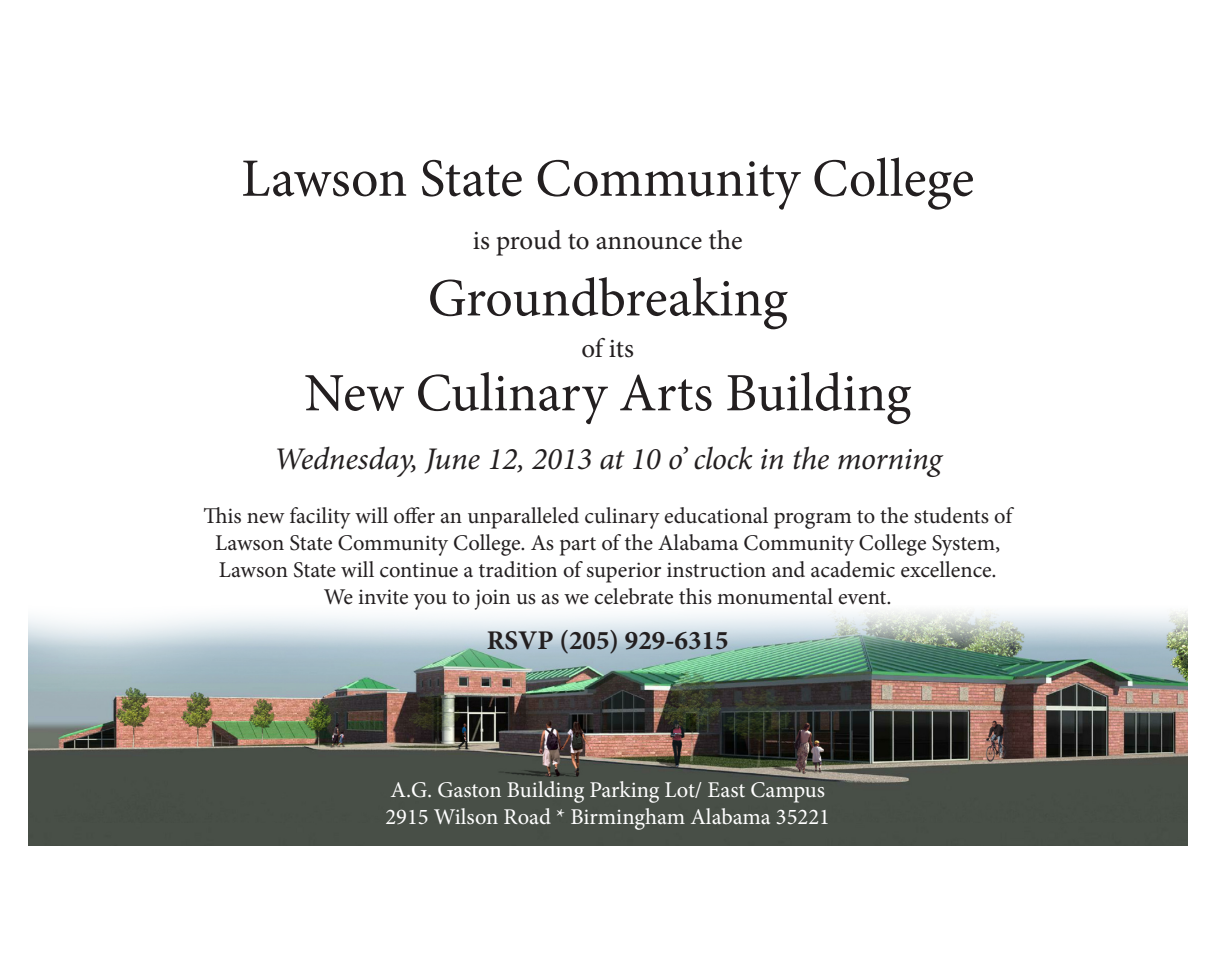
<style>
.page{position:relative;width:1215px;height:972px;background:#fff}
.page>*{position:absolute;margin:0;border:0;box-sizing:border-box;transform-origin:0 0}
.t1{font:54px "Minion Pro";color:#231f20}
.t2{font:italic 31.5px "Minion Pro";letter-spacing:-.01em;color:#231f20}
.t3{font:27px "Minion Pro";letter-spacing:-.005em;color:#231f20}
.t4{font:700 27px "Minion Pro";color:#231f20}
.t5{font:22.5px "Minion Pro";color:#231f20}
.t6{font:22.5px "Minion Pro";color:#fff}
</style>
<div class="page">
<div style="left:28px;top:822px;width:1159px;height:24px;background:#484f47"></div>
<img style="left:28px;top:610px;width:1159px;height:212px">
<p class="t1" style="left:241px;top:142px;width:735px">Lawson State Community College</p>
<p class="t3" style="left:473px;top:222px;width:271px">is proud to announce the</p>
<p class="t1" style="left:428px;top:262px;width:361px">Groundbreaking</p>
<p class="t3" style="left:581px;top:331px;width:54px">of its</p>
<p class="t1" style="left:304px;top:357px;width:608px">New Culinary Arts Building</p>
<p class="t2" style="left:274px;top:437px;width:669px">Wednesday, June 12, 2013 at 10 o’ clock in the morning</p>
<p class="t5" style="left:203px;top:501px;width:810px">This new facility will offer an unparalleled culinary educational program to the students of</p>
<p class="t5" style="left:215px;top:528px;width:787px">Lawson State Community College. As part of the Alabama Community College System,</p>
<p class="t5" style="left:219px;top:555px;width:780px">Lawson State will continue a tradition of superior instruction and academic excellence.</p>
<p class="t5" style="left:324px;top:582px;width:569px">We invite you to join us as we celebrate this monumental event.</p>
<p class="t4" style="left:487px;top:621px;width:243px">RSVP (205) 929-6315</p>
<p class="t6" style="left:390px;top:775px;width:436px">A.G. Gaston Building Parking Lot/ East Campus</p>
<p class="t6" style="left:386px;top:802px;width:446px">2915 Wilson Road * Birmingham Alabama 35221</p>
</div>
